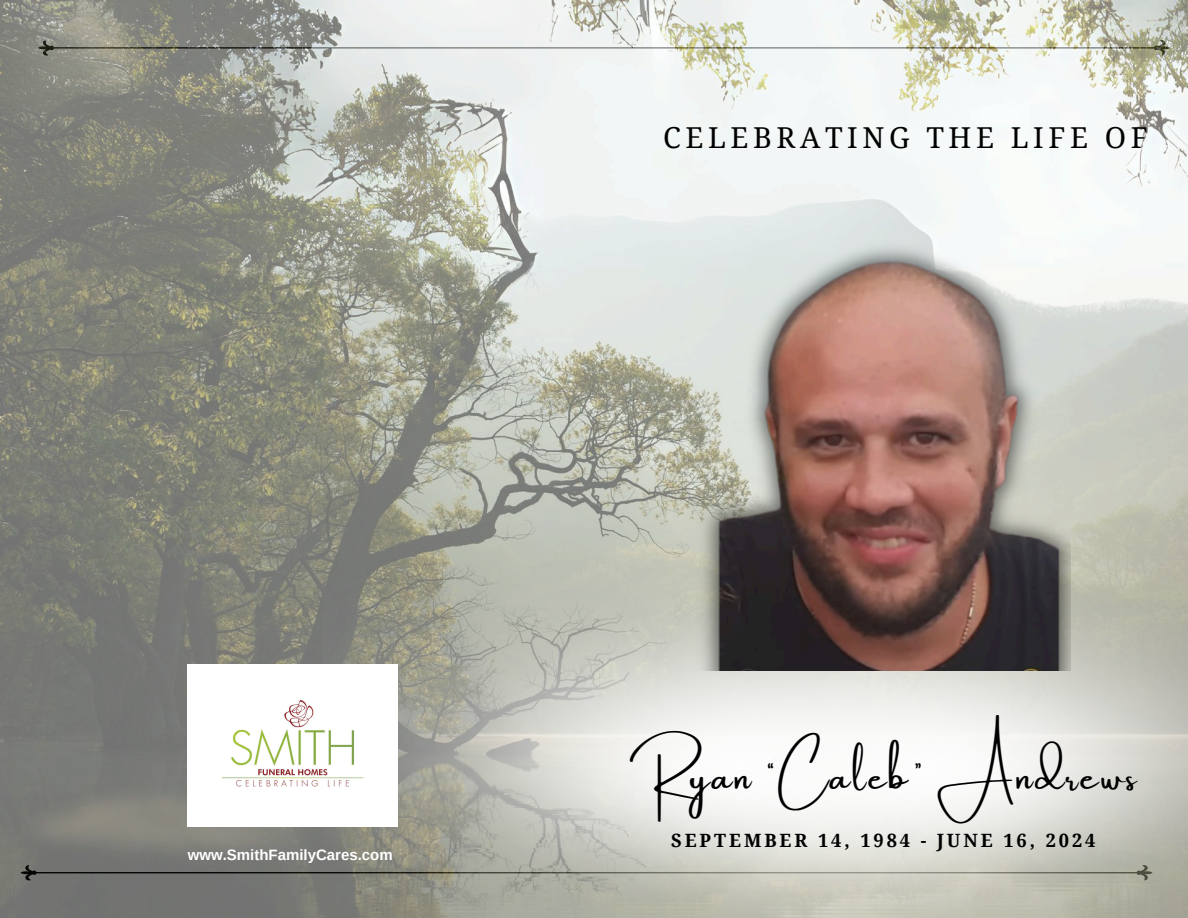
<style>
.page{position:relative;width:1188px;height:918px;background:#fff}
.page>*{position:absolute;margin:0;border:0;box-sizing:border-box;transform-origin:0 0}
.t1{font:37.95px "Amsterdam One";letter-spacing:.07em;color:#000}
.t2{font:28.8px "Droid Serif";letter-spacing:.16em;color:#000}
.t3{font:700 18.3px "Droid Serif";letter-spacing:.16em;color:#000}
.t4{font:700 15px "Arimo";color:#fff}
</style>
<div class="page">
<img style="left:0;top:0;width:1188px;height:918px">
<img style="left:188px;top:665px;width:134px;height:162px">
<img style="left:322px;top:467px;width:866px;height:451px">
<img style="left:696px;top:232px;width:375px;height:438px">
<p class="t4" style="left:188px;top:846px;width:206px">www.SmithFamilyCares.com</p>
<p class="t2" style="left:663px;top:121px;width:486px">CELEBRATING THE LIFE OF</p>
<h1 class="t1" style="left:630px;top:756px;width:508px">Ryan “Caleb” Andrews</h1>
<h3 class="t3" style="left:671px;top:830px;width:426px">SEPTEMBER 14, 1984 - JUNE 16, 2024</h3>
</div>
